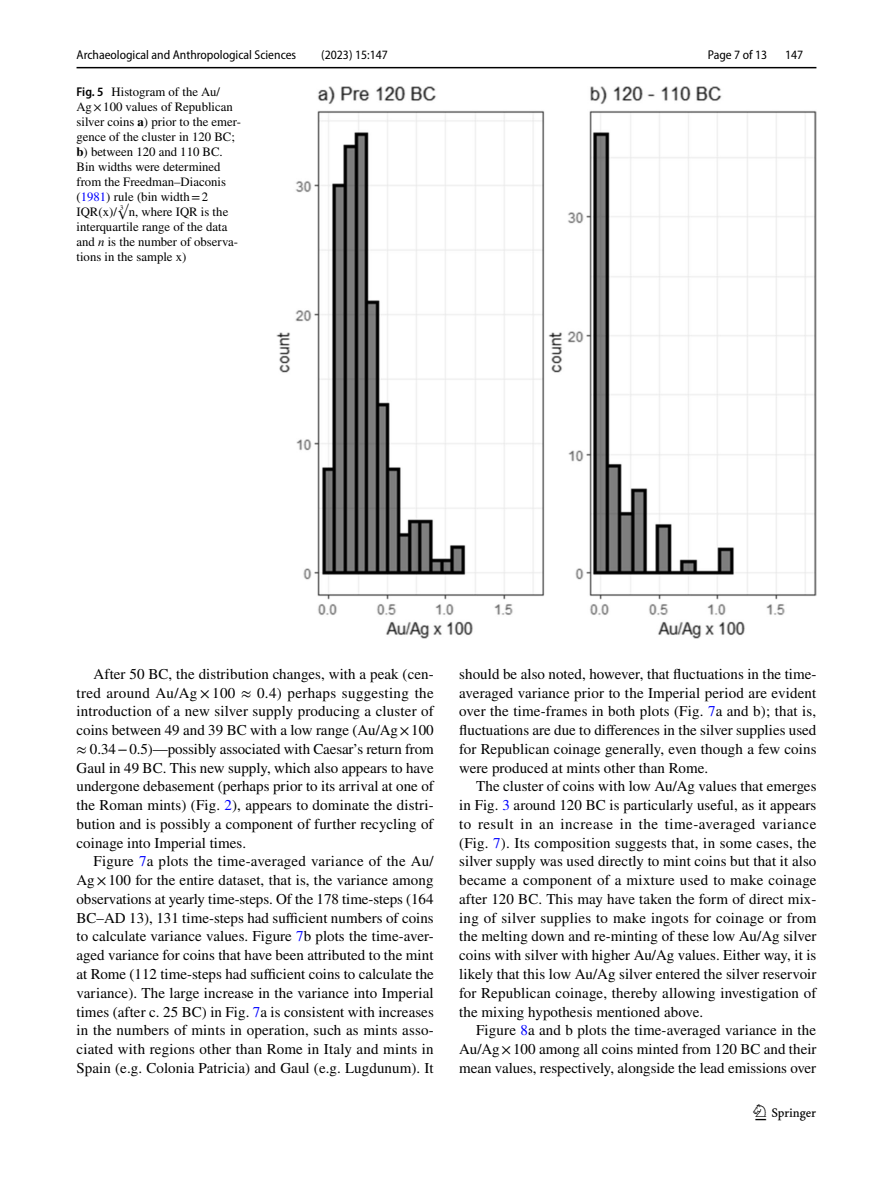
<style>
.page{position:relative;width:893px;height:1187px;background:#fff}
.page>*{position:absolute;margin:0;border:0;box-sizing:border-box;transform-origin:0 0}
.t1{font:22.5px "Springnew Regular 3";color:#000}
.t2{font:15px/18.8px "STIX";letter-spacing:.005em;color:#000;text-align:justify}
.t3{font:12.75px/15px "STIX";color:#000}
.t4{font:semi-condensed 12.75px "Myriad Pro";color:#000}
.s1{font-family:"Myriad Pro";font-weight:600;font-stretch:semi-condensed}
.s2{font-weight:700}
.s3{color:#00f}
.s4{font-style:italic}
</style>
<div class="page">
<hr style="left:77px;top:67px;width:739px;height:1px;background:#000">
<img style="left:276px;top:87px;width:540px;height:552px">
<p class="t4" style="left:77px;top:48px;width:221px">Archaeological and Anthropological Sciences</p>
<p class="t4" style="left:321px;top:48px;width:68px">(2023) 15:147</p>
<p class="t3" style="left:77px;top:85px;width:166px"><span class="s1">Fig. 5</span> Histogram of the Au/<br>Ag×100 values of Republican silver coins <span class="s2">a</span>) prior to the emer&shy;gence of the cluster in 120 BC; <span class="s2">b</span>) between 120 and 110 BC.<br>Bin widths were determined from the Freedman–Diaconis (<span class="s3">1981</span>) rule (bin width=2<br>IQR(x)/∛n, where IQR is the interquartile range of the data and <span class="s4">n</span> is the number of observa&shy;tions in the sample x)</p>
<p class="t4" style="left:708px;top:48px;width:61px">Page 7 of 13</p>
<p class="t4" style="left:785px;top:48px;width:20px">147</p>
<p class="t2" style="left:77px;top:665px;width:359px;text-indent:17px">After 50 BC, the distribution changes, with a peak (cen&shy;tred around Au/Ag × 100 ≈ 0.4) perhaps suggesting the introduction of a new silver supply producing a cluster of coins between 49 and 39 BC with a low range (Au/Ag×100 ≈ 0.34−0.5)—possibly associated with Caesar’s return from Gaul in 49 BC. This new supply, which also appears to have undergone debasement (perhaps prior to its arrival at one of the Roman mints) (Fig. <span class="s3">2</span>), appears to dominate the distri&shy;bution and is possibly a component of further recycling of coinage into Imperial times.</p>
<p class="t2" style="left:77px;top:853px;width:359px;text-indent:17px">Figure <span class="s3">7</span>a plots the time-averaged variance of the Au/ Ag×100 for the entire dataset, that is, the variance among observations at yearly time-steps. Of the 178 time-steps (164<br>BC–AD 13), 131 time-steps had sufficient numbers of coins to calculate variance values. Figure <span class="s3">7</span>b plots the time-aver&shy;aged variance for coins that have been attributed to the mint at Rome (112 time-steps had sufficient coins to calculate the variance). The large increase in the variance into Imperial times (after c. 25 BC) in Fig. <span class="s3">7</span>a is consistent with increases in the numbers of mints in operation, such as mints asso&shy;ciated with regions other than Rome in Italy and mints in Spain (e.g. Colonia Patricia) and Gaul (e.g. Lugdunum). It</p>
<p class="t2" style="left:459px;top:665px;width:359px">should be also noted, however, that fluctuations in the time&shy;averaged variance prior to the Imperial period are evident over the time-frames in both plots (Fig. <span class="s3">7</span>a and b); that is, fluctuations are due to differences in the silver supplies used for Republican coinage generally, even though a few coins were produced at mints other than Rome.</p>
<p class="t2" style="left:459px;top:778px;width:359px;text-indent:17px">The cluster of coins with low Au/Ag values that emerges in Fig. <span class="s3">3</span> around 120 BC is particularly useful, as it appears to result in an increase in the time-averaged variance (Fig. <span class="s3">7</span>). Its composition suggests that, in some cases, the silver supply was used directly to mint coins but that it also became a component of a mixture used to make coinage after 120 BC. This may have taken the form of direct mix&shy;ing of silver supplies to make ingots for coinage or from the melting down and re-minting of these low Au/Ag silver coins with silver with higher Au/Ag values. Either way, it is likely that this low Au/Ag silver entered the silver reservoir for Republican coinage, thereby allowing investigation of the mixing hypothesis mentioned above.</p>
<p class="t2" style="left:459px;top:1021px;width:359px;text-indent:17px">Figure <span class="s3">8</span>a and b plots the time-averaged variance in the Au/Ag×100 among all coins minted from 120 BC and their mean values, respectively, alongside the lead emissions over</p>
<h1 class="t1" style="left:755px;top:1104px;width:62px">1 3</h1>
</div>
